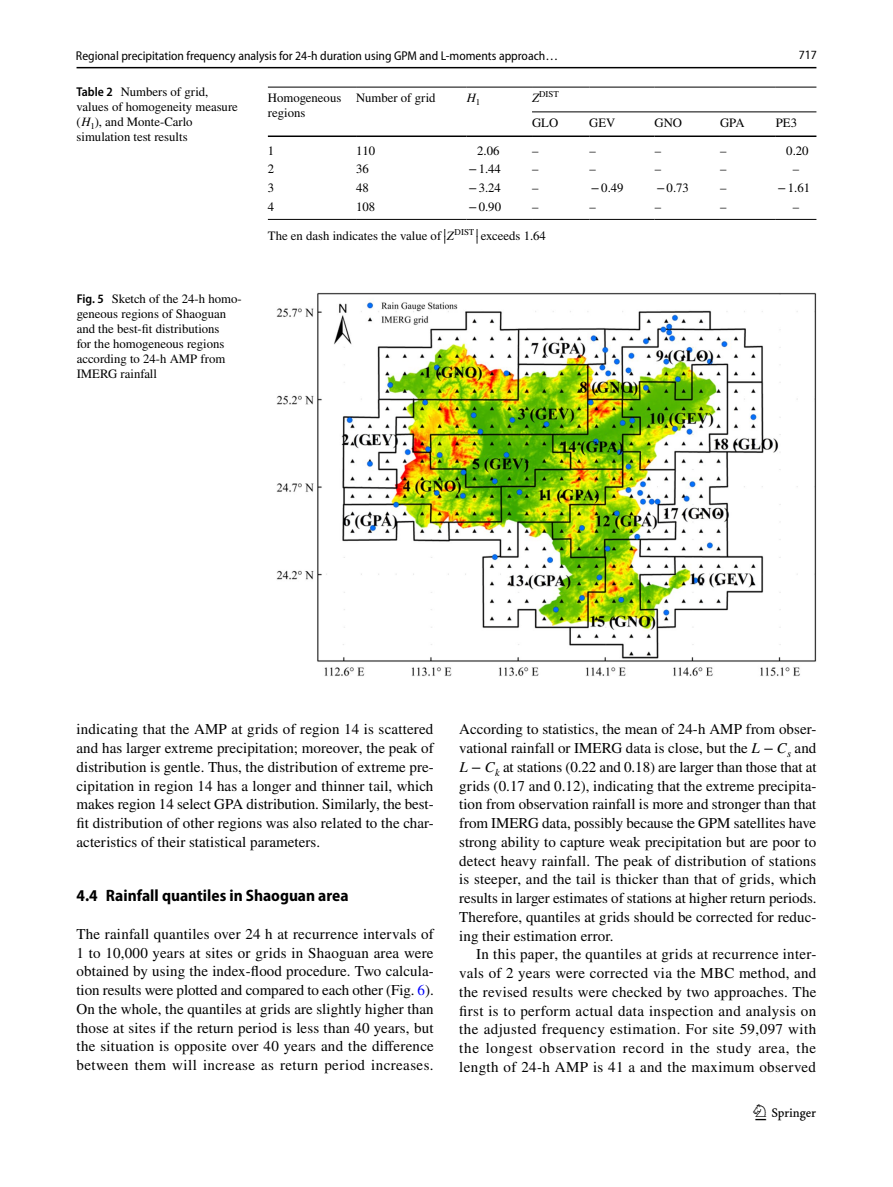
<style>
.page{position:relative;width:893px;height:1187px;background:#fff}
.page>*{position:absolute;margin:0;border:0;box-sizing:border-box;transform-origin:0 0}
.t1{font:22.5px "Springnew Regular 3";color:#000}
.t2{font:700 semi-condensed 16.5px "Myriad Pro";color:#000}
.t3{font:15px/18.8px "STIX";letter-spacing:.015em;color:#000;text-align:justify}
.t4{font:12.75px/15px "STIX";color:#000}
.t5{font:12.75px "Myriad Pro Semi Cn 3";color:#000}
.t6{font:12.75px "Myriad Pro Unic Semi Condensed 2";color:#000}
.t7{font:italic 12.75px "STIX";color:#000}
.t8{font:8.85px "STIX Math Regular 68";color:#000}
.t9{font:8.85px "STIX";color:#000}
.s1{font-family:"Myriad Pro";font-weight:600;font-stretch:semi-condensed}
.s2{font-family:"STIX General Italic 108"}
.s3{font-style:italic;font-size:12.75px}
.s4{font-family:"STIX Math Extensions Regular 9";font-size:12.75px}
.s5{font-family:"STIX General Italic 105";font-size:12.75px}
.s6{font-family:"STIX Math Extensions Regular 9"}
.s7{color:#00f}
.s8{font-family:"STIX General Italic 106"}
.s9{font-family:"STIX Math Regular 69"}
.s10{font-family:"STIX General Italic 107"}
.s11{font-family:"STIX Math Regular 70"}
</style>
<div class="page">
<hr style="left:77px;top:67px;width:739px;height:1px;background:#000">
<hr style="left:268px;top:87px;width:88px;height:1px;background:#000">
<hr style="left:268px;top:135px;width:88px;height:2px;background:#000">
<hr style="left:356px;top:87px;width:111px;height:1px;background:#000">
<hr style="left:356px;top:135px;width:111px;height:2px;background:#000">
<hr style="left:467px;top:87px;width:65px;height:1px;background:#000">
<hr style="left:467px;top:135px;width:65px;height:2px;background:#000">
<hr style="left:532px;top:87px;width:57px;height:1px;background:#000">
<hr style="left:589px;top:87px;width:66px;height:1px;background:#000">
<hr style="left:655px;top:87px;width:65px;height:1px;background:#000">
<hr style="left:720px;top:87px;width:56px;height:1px;background:#000">
<hr style="left:776px;top:87px;width:40px;height:1px;background:#000">
<hr style="left:532px;top:135px;width:57px;height:2px;background:#000">
<hr style="left:589px;top:135px;width:66px;height:2px;background:#000">
<hr style="left:655px;top:135px;width:65px;height:2px;background:#000">
<hr style="left:720px;top:135px;width:56px;height:2px;background:#000">
<hr style="left:776px;top:135px;width:40px;height:2px;background:#000">
<hr style="left:268px;top:219px;width:88px;height:1px;background:#000">
<hr style="left:356px;top:219px;width:111px;height:1px;background:#000">
<hr style="left:467px;top:219px;width:65px;height:1px;background:#000">
<hr style="left:532px;top:219px;width:57px;height:1px;background:#000">
<hr style="left:589px;top:219px;width:66px;height:1px;background:#000">
<hr style="left:655px;top:219px;width:65px;height:1px;background:#000">
<hr style="left:720px;top:219px;width:56px;height:1px;background:#000">
<hr style="left:776px;top:219px;width:40px;height:1px;background:#000">
<hr style="left:532px;top:111px;width:284px;height:1px;background:#000">
<img style="left:276px;top:293px;width:540px;height:383px">
<p class="t5" style="left:76px;top:48px;width:484px">Regional precipitation frequency analysis for 24‑h duration using GPM and L‑moments approach…</p>
<p class="t6" style="left:799px;top:50px;width:20px">717</p>
<p class="t4" style="left:77px;top:85px;width:163px"><span class="s1">Table 2</span> Numbers of grid, values of homogeneity measure (<span class="s2">H</span><sub>1</sub>), and Monte-Carlo simulation test results</p>
<p class="t4" style="left:77px;top:291px;width:166px"><span class="s1">Fig. 5</span> Sketch of the 24-h homo&shy;geneous regions of Shaoguan and the best-fit distributions<br>for the homogeneous regions according to 24-h AMP from<br>IMERG rainfall</p>
<p class="t4" style="left:268px;top:91px;width:75px">Homogeneous regions</p>
<p class="t4" style="left:356px;top:91px;width:81px">Number of grid</p>
<p class="t7" style="left:467px;top:89px;width:15px">H<sub>1</sub></p>
<p class="t9" style="left:532px;top:88px;width:28px"><span class="s3">Z</span>DIST</p>
<p class="t4" style="left:532px;top:116px;width:28px">GLO</p>
<p class="t4" style="left:589px;top:116px;width:28px">GEV</p>
<p class="t4" style="left:655px;top:116px;width:29px">GNO</p>
<p class="t4" style="left:720px;top:116px;width:26px">GPA</p>
<p class="t4" style="left:776px;top:116px;width:23px">PE3</p>
<p class="t4" style="left:268px;top:144px;width:8px">1</p>
<p class="t4" style="left:356px;top:144px;width:21px">110</p>
<p class="t4" style="left:477px;top:144px;width:24px">2.06</p>
<p class="t4" style="left:532px;top:144px;width:8px">–</p>
<p class="t4" style="left:589px;top:144px;width:8px">–</p>
<p class="t4" style="left:655px;top:144px;width:8px">–</p>
<p class="t4" style="left:720px;top:144px;width:8px">–</p>
<p class="t4" style="left:786px;top:144px;width:24px">0.20</p>
<p class="t4" style="left:268px;top:162px;width:8px">2</p>
<p class="t4" style="left:356px;top:162px;width:14px">36</p>
<p class="t4" style="left:468px;top:162px;width:34px">−1.44</p>
<p class="t4" style="left:532px;top:162px;width:8px">–</p>
<p class="t4" style="left:589px;top:162px;width:8px">–</p>
<p class="t4" style="left:655px;top:162px;width:8px">–</p>
<p class="t4" style="left:720px;top:162px;width:8px">–</p>
<p class="t4" style="left:793px;top:162px;width:8px">–</p>
<p class="t4" style="left:268px;top:181px;width:8px">3</p>
<p class="t4" style="left:356px;top:181px;width:14px">48</p>
<p class="t4" style="left:468px;top:181px;width:34px">−3.24</p>
<p class="t4" style="left:532px;top:181px;width:8px">–</p>
<p class="t4" style="left:591px;top:181px;width:34px">−0.49</p>
<p class="t4" style="left:656px;top:181px;width:34px">−0.73</p>
<p class="t4" style="left:720px;top:181px;width:8px">–</p>
<p class="t4" style="left:777px;top:181px;width:34px">−1.61</p>
<p class="t4" style="left:268px;top:200px;width:8px">4</p>
<p class="t4" style="left:356px;top:200px;width:21px">108</p>
<p class="t4" style="left:468px;top:200px;width:34px">−0.90</p>
<p class="t4" style="left:532px;top:200px;width:8px">–</p>
<p class="t4" style="left:589px;top:200px;width:8px">–</p>
<p class="t4" style="left:655px;top:200px;width:8px">–</p>
<p class="t4" style="left:720px;top:200px;width:8px">–</p>
<p class="t4" style="left:793px;top:200px;width:8px">–</p>
<p class="t4" style="left:268px;top:229px;width:181px">The en dash indicates the value of <sup>|</sup></p>
<p class="t8" style="left:443px;top:227px;width:38px"><span class="s4">|</span><span class="s5">Z</span>DIST<span class="s4">|</span></p>
<p class="t4" style="left:475px;top:229px;width:72px"><span class="s6">|</span> exceeds 1.64</p>
<p class="t3" style="left:77px;top:720px;width:359px">indicating that the AMP at grids of region 14 is scattered and has larger extreme precipitation; moreover, the peak of distribution is gentle. Thus, the distribution of extreme pre&shy;cipitation in region 14 has a longer and thinner tail, which makes region 14 select GPA distribution. Similarly, the best&shy;fit distribution of other regions was also related to the char&shy;acteristics of their statistical parameters.</p>
<p class="t2" style="left:77px;top:886px;width:274px">4.4 Rainfall quantiles in Shaoguan area</p>
<p class="t3" style="left:77px;top:925px;width:359px">The rainfall quantiles over 24 h at recurrence intervals of 1 to 10,000 years at sites or grids in Shaoguan area were obtained by using the index-flood procedure. Two calcula&shy;tion results were plotted and compared to each other (Fig. <span class="s7">6</span>).<br>On the whole, the quantiles at grids are slightly higher than those at sites if the return period is less than 40 years, but the situation is opposite over 40 years and the difference between them will increase as return period increases.</p>
<p class="t3" style="left:459px;top:720px;width:359px">According to statistics, the mean of 24-h AMP from obser&shy;vational rainfall or IMERG data is close, but the <span class="s8">L</span> <span class="s9">−</span> <span class="s8">C</span><sub>s</sub> and <span class="s10">L</span> <span class="s11">−</span> <span class="s10">C</span><sub>k</sub> at stations (0.22 and 0.18) are larger than those that at grids (0.17 and 0.12), indicating that the extreme precipita&shy;tion from observation rainfall is more and stronger than that from IMERG data, possibly because the GPM satellites have strong ability to capture weak precipitation but are poor to detect heavy rainfall. The peak of distribution of stations is steeper, and the tail is thicker than that of grids, which results in larger estimates of stations at higher return periods.<br>Therefore, quantiles at grids should be corrected for reduc&shy;ing their estimation error.</p>
<p class="t3" style="left:459px;top:945px;width:359px;text-indent:17px">In this paper, the quantiles at grids at recurrence inter&shy;vals of 2 years were corrected via the MBC method, and the revised results were checked by two approaches. The first is to perform actual data inspection and analysis on the adjusted frequency estimation. For site 59,097 with the longest observation record in the study area, the length of 24-h AMP is 41 a and the maximum observed</p>
<h1 class="t1" style="left:755px;top:1104px;width:62px">1 3</h1>
</div>
